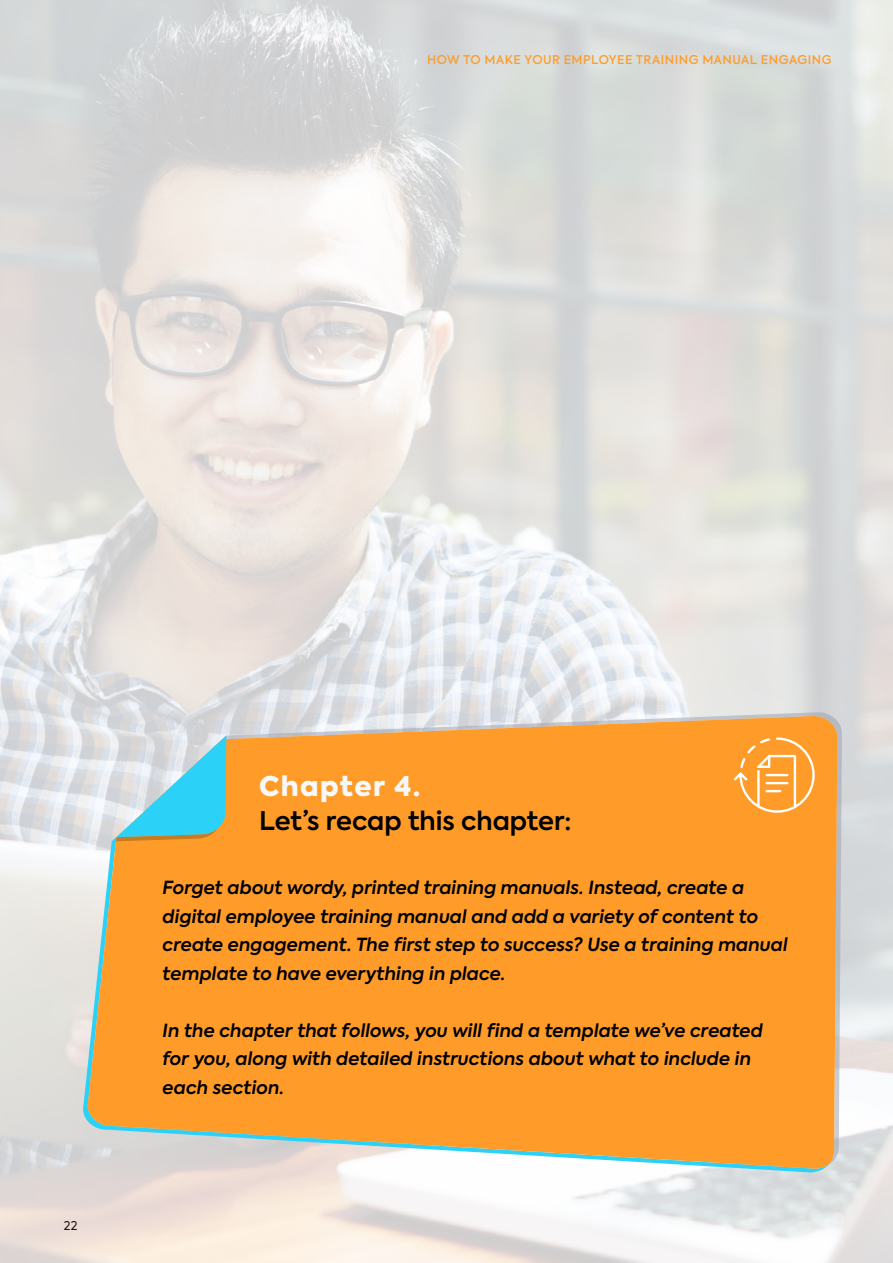
<style>
.page{position:relative;width:893px;height:1263px;background:#fff}
.page>*{position:absolute;margin:0;border:0;box-sizing:border-box;transform-origin:0 0}
.t1{font:900 27px "Axiforma";letter-spacing:.05em;color:#f7f8f8}
.t2{font:600 25.5px "Axiforma";color:#000}
.t3{font:italic 600 18px/28.5px "Axiforma";color:#000}
.t4{font:500 12px "Axiforma";letter-spacing:.04em;color:#ff9c29}
.t5{font:12px "Axiforma";color:#000}
</style>
<div class="page">
<img style="left:0;top:0;width:893px;height:1263px">
<svg style="left:88px;top:715px;width:749px;height:454px;background:#f9a23c"></svg>
<svg style="left:112px;top:735px;width:114px;height:106px;background:#91d4df"></svg>
<svg style="left:732px;top:736px;width:84px;height:78px;background:#ffab49"></svg>
<p class="t4" style="left:427px;top:52px;width:406px">HOW TO MAKE YOUR EMPLOYEE TRAINING MANUAL ENGAGING</p>
<p class="t5" style="left:64px;top:1218px;width:15px">22</p>
<h1 class="t1" style="left:259px;top:767px;width:163px">Chapter 4.</h1>
<h2 class="t2" style="left:259px;top:804px;width:314px">Let’s recap this chapter:</h2>
<p class="t3" style="left:162px;top:874px;width:627px">Forget about wordy, printed training manuals. Instead, create a digital employee training manual and add a variety of content to create engagement. The first step to success? Use a training manual template to have everything in place.</p>
<p class="t3" style="left:162px;top:1016px;width:602px">In the chapter that follows, you will find a template we’ve created for you, along with detailed instructions about what to include in each section.</p>
</div>
